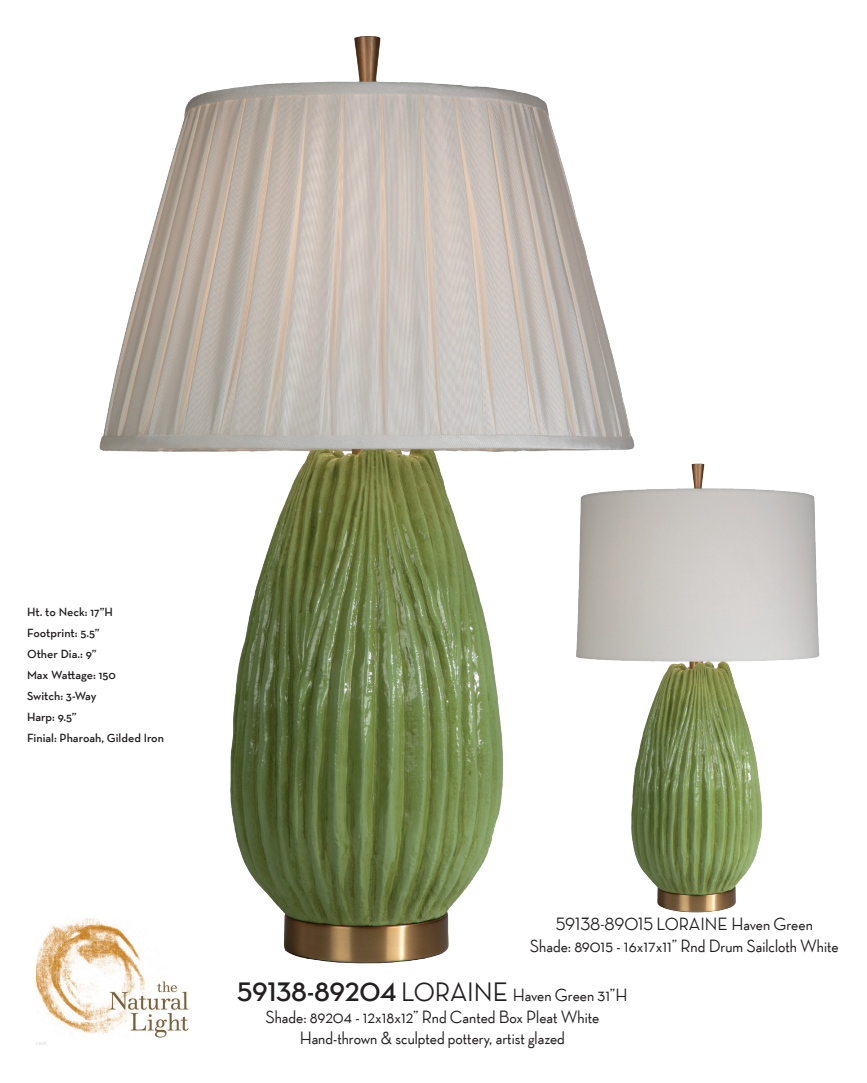
<style>
.page{position:relative;width:867px;height:1083px;background:#fff}
.page>*{position:absolute;margin:0;border:0;box-sizing:border-box;transform-origin:0 0}
.t1{font:500 18px/21.6px "Neutraface Display TT";color:#231f20;text-align:center}
.t2{font:600 12px/21px "Neutraface Text TT";color:#231f20}
.t3{font:4.5px "Arial";color:#d5d6d8}
.s1{font-weight:700;font-size:27px}
.s2{font-size:27px}
</style>
<div class="page">
<img style="left:99px;top:36px;width:536px;height:928px">
<img style="left:572px;top:459px;width:248px;height:457px">
<img style="left:36px;top:918px;width:156px;height:119px">
<p class="t2" style="left:27px;top:601px;width:138px">Ht. to Neck: 17”H<br>Footprint: 5.5”<br>Other Dia.: 9”<br>Max Wattage: 150<br>Switch: 3-Way<br>Harp: 9.5”<br>Finial: Pharoah, Gilded Iron</p>
<p class="t3" style="left:36px;top:1039px;width:12px">224A</p>
<p class="t1" style="left:529px;top:913px;width:310px">59138-89015 LORAINE Haven Green<br>Shade: 89015 - 16x17x11” Rnd Drum Sailcloth White</p>
<p class="t1" style="left:237px;top:984px;width:392px"><span class="s1">59138-89204</span> <span class="s2">LORAINE</span> Haven Green 31”H<br>Shade: 89204 - 12x18x12” Rnd Canted Box Pleat White<br>Hand-thrown &amp; sculpted pottery, artist glazed</p>
</div>
